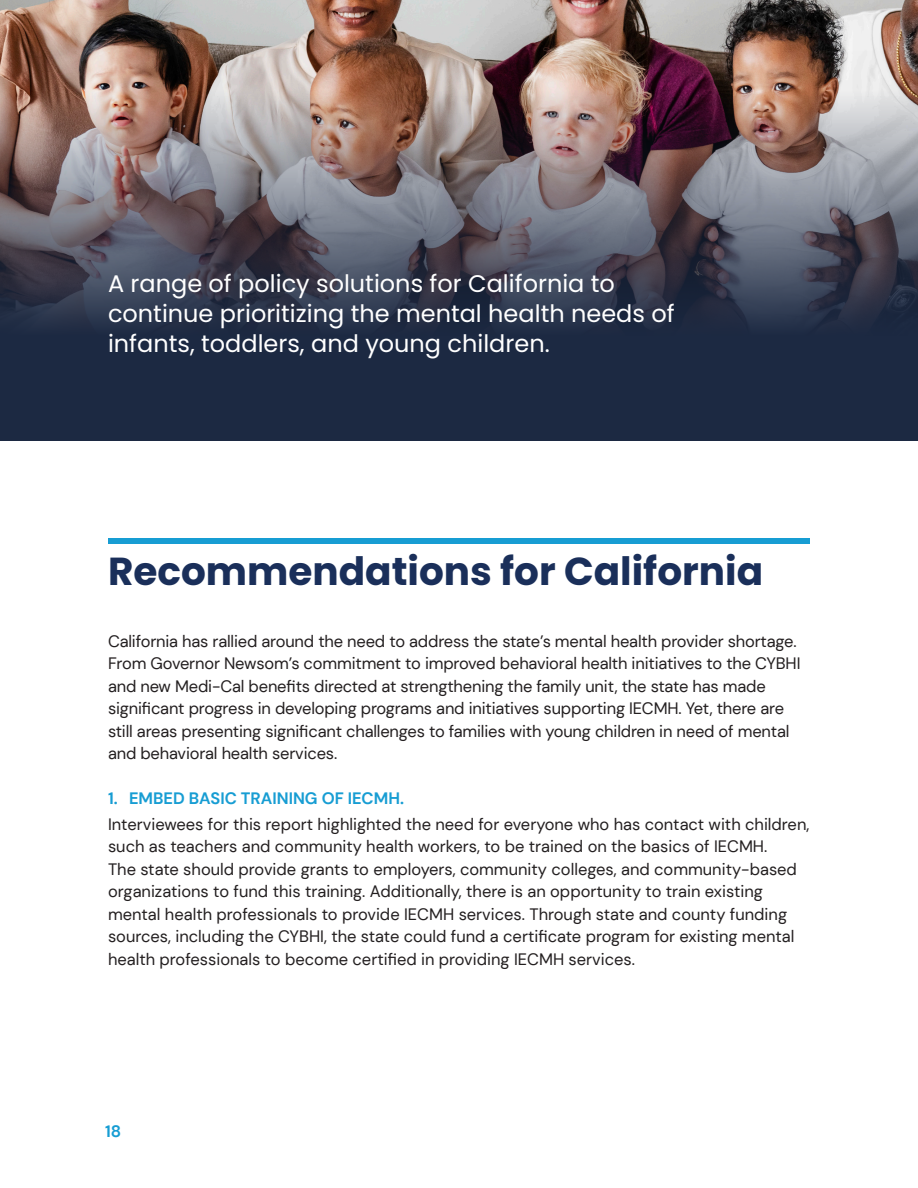
<style>
.page{position:relative;width:918px;height:1188px;background:#fff}
.page>*{position:absolute;margin:0;border:0;box-sizing:border-box;transform-origin:0 0}
.t1{font:700 39px "Poppins";color:#1a2f5a}
.t2{font:24px/30px "Poppins";color:#fff}
.t3{font:16.5px/22.5px "DM Sans";letter-spacing:-.01em;color:#231f20}
.t4{font:700 16.5px "DM Sans";color:#179dd3}
</style>
<div class="page">
<div style="left:108px;top:538px;width:702px;height:6px;background:#179dd3"></div>
<img style="left:0;top:0;width:918px;height:52px">
<img style="left:0;top:52px;width:918px;height:389px">
<p class="t2" style="left:108px;top:269px;width:568px">A range of policy solutions for California to continue prioritizing the mental health needs of infants, toddlers, and young children.</p>
<p class="t1" style="left:108px;top:549px;width:657px">Recommendations for California</p>
<p class="t3" style="left:108px;top:630px;width:694px">California has rallied around the need to address the state’s mental health provider shortage.<br>From Governor Newsom’s commitment to improved behavioral health initiatives to the CYBHI and new Medi-Cal benefits directed at strengthening the family unit, the state has made significant progress in developing programs and initiatives supporting IECMH. Yet, there are still areas presenting significant challenges to families with young children in need of mental and behavioral health services.</p>
<p class="t4" style="left:108px;top:788px;width:297px">1. EMBED BASIC TRAINING OF IECMH.</p>
<p class="t3" style="left:108px;top:813px;width:703px">Interviewees for this report highlighted the need for everyone who has contact with children, such as teachers and community health workers, to be trained on the basics of IECMH.<br>The state should provide grants to employers, community colleges, and community-based organizations to fund this training. Additionally, there is an opportunity to train existing mental health professionals to provide IECMH services. Through state and county funding sources, including the CYBHI, the state could fund a certificate program for existing mental health professionals to become certified in providing IECMH services.</p>
<p class="t4" style="left:105px;top:1121px;width:18px">18</p>
</div>
